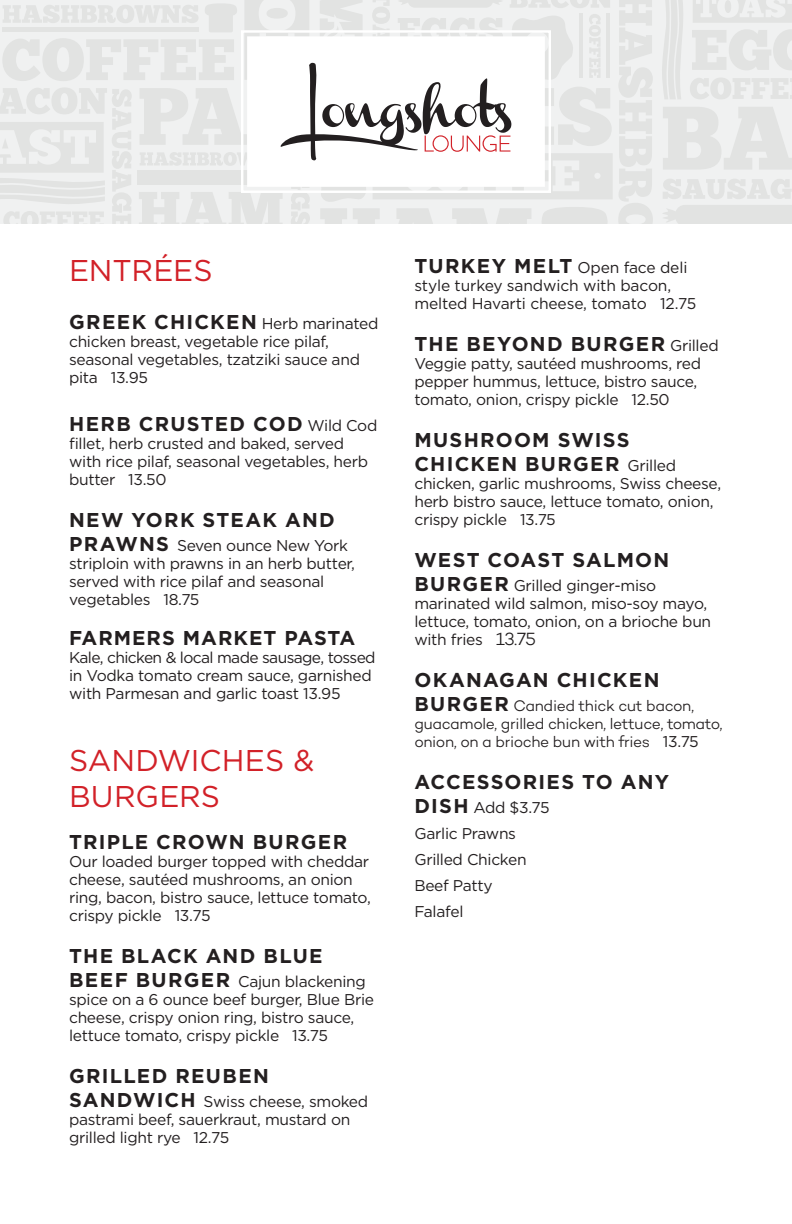
<style>
.page{position:relative;width:792px;height:1224px;background:#fff}
.page>*{position:absolute;margin:0;border:0;box-sizing:border-box;transform-origin:0 0}
.t1{font:30px/36px "Gotham HTF";color:#d22128}
.t2{font:700 20px/24px "Gotham HTF";letter-spacing:.06em;color:#231f20}
.t3{font:15.6px/18px "Gotham HTF";letter-spacing:-.02em;color:#231f20}
.t4{font:15.6px/18px "Campton Light DEMO";letter-spacing:-.025em;color:#231f20}
.s1{font-weight:700;font-size:20px}
.s2{font-weight:400;font-size:15.6px}
.s3{font-family:"Campton Light DEMO";font-size:18px}
.s4{font-family:"Gotham HTF";font-weight:700;font-size:20px}
.s5{font-family:"Gotham HTF"}
</style>
<div class="page">
<div style="left:0;top:0;width:792px;height:223px;background:#f0f1f1"></div>
<svg style="left:693px;top:0;width:99px;height:23px"></svg>
<svg style="left:692px;top:29px;width:100px;height:41px"></svg>
<svg style="left:663px;top:107px;width:129px;height:62px"></svg>
<svg style="left:663px;top:179px;width:129px;height:20px"></svg>
<svg style="left:690px;top:78px;width:102px;height:21px"></svg>
<svg style="left:662px;top:0;width:21px;height:99px"></svg>
<div style="left:663px;top:205px;width:129px;height:18px;background:#e2e3e2"></div>
<svg style="left:0;top:0;width:653px;height:223px"></svg>
<h1 class="t1" style="left:69px;top:252px;width:145px">ENTRÉES</h1>
<p class="t3" style="left:69px;top:314px;width:311px"><span class="s1">GREEK CHICKEN</span> Herb marinated chicken breast, vegetable rice pilaf, seasonal vegetables, tzatziki sauce and pita 13.95</p>
<p class="t2" style="left:69px;top:412px;width:310px">HERB CRUSTED COD <span class="s2">Wild Cod</span></p>
<p class="t3" style="left:69px;top:434px;width:301px">fillet, herb crusted and baked, served with rice pilaf, seasonal vegetables, herb butter 13.50</p>
<p class="t2" style="left:69px;top:508px;width:267px">NEW YORK STEAK AND</p>
<p class="t3" style="left:69px;top:536px;width:287px"><span class="s1">PRAWNS</span> Seven ounce New York striploin with prawns in an herb butter, served with rice pilaf and seasonal vegetables 18.75</p>
<p class="t2" style="left:69px;top:626px;width:288px">FARMERS MARKET PASTA</p>
<p class="t3" style="left:69px;top:648px;width:308px">Kale, chicken &amp; local made sausage, tossed in Vodka tomato cream sauce, garnished with Parmesan and garlic toast 13.95</p>
<h1 class="t1" style="left:69px;top:742px;width:247px">SANDWICHES &amp;<br>BURGERS</h1>
<p class="t2" style="left:69px;top:830px;width:280px">TRIPLE CROWN BURGER</p>
<p class="t3" style="left:69px;top:852px;width:303px">Our loaded burger topped with cheddar cheese, sautéed mushrooms, an onion ring, bacon, bistro sauce, lettuce tomato, crispy pickle 13.75</p>
<p class="t2" style="left:69px;top:944px;width:255px">THE BLACK AND BLUE</p>
<p class="t3" style="left:69px;top:972px;width:307px"><span class="s1">BEEF BURGER</span> Cajun blackening spice on a 6 ounce beef burger, Blue Brie cheese, crispy onion ring, bistro sauce, lettuce tomato, crispy pickle 13.75</p>
<p class="t2" style="left:69px;top:1064px;width:201px">GRILLED REUBEN</p>
<p class="t3" style="left:69px;top:1092px;width:301px"><span class="s1">SANDWICH</span> Swiss cheese, smoked pastrami beef, sauerkraut, mustard on grilled light rye 12.75</p>
<p class="t3" style="left:414px;top:258px;width:284px"><span class="s1">TURKEY MELT</span> Open face deli style turkey sandwich with bacon, melted Havarti cheese, tomato 12.75</p>
<p class="t2" style="left:414px;top:331px;width:306px">THE BEYOND BURGER <span class="s2">Grilled</span></p>
<p class="t3" style="left:414px;top:354px;width:288px">Veggie patty, sautéed mushrooms, red pepper hummus, lettuce, bistro sauce, tomato, onion, crispy pickle 12.50</p>
<p class="t2" style="left:414px;top:427px;width:263px">MUSHROOM SWISS<br>CHICKEN BURGER <span class="s2">Grilled</span></p>
<p class="t3" style="left:414px;top:474px;width:308px">chicken, garlic mushrooms, Swiss cheese, herb bistro sauce, lettuce tomato, onion, crispy pickle 13.75</p>
<p class="t2" style="left:414px;top:547px;width:256px">WEST COAST SALMON</p>
<p class="t3" style="left:414px;top:576px;width:298px"><span class="s1">BURGER</span> Grilled ginger-miso marinated wild salmon, miso-soy mayo, lettuce, tomato, onion, on a brioche bun with fries <span class="s3">13.75</span></p>
<p class="t2" style="left:414px;top:667px;width:247px">OKANAGAN CHICKEN</p>
<p class="t4" style="left:414px;top:697px;width:310px"><span class="s4">BURGER</span> Candied thick cut bacon, guacamole, grilled chicken, lettuce, tomato, onion, on a brioche bun with fries <span class="s5">13.75</span></p>
<p class="t2" style="left:414px;top:769px;width:256px">ACCESSORIES TO ANY</p>
<p class="t3" style="left:414px;top:794px;width:137px;line-height:26px"><span class="s1">DISH</span> Add $3.75<br>Garlic Prawns<br>Grilled Chicken<br>Beef Patty<br>Falafel</p>
</div>
